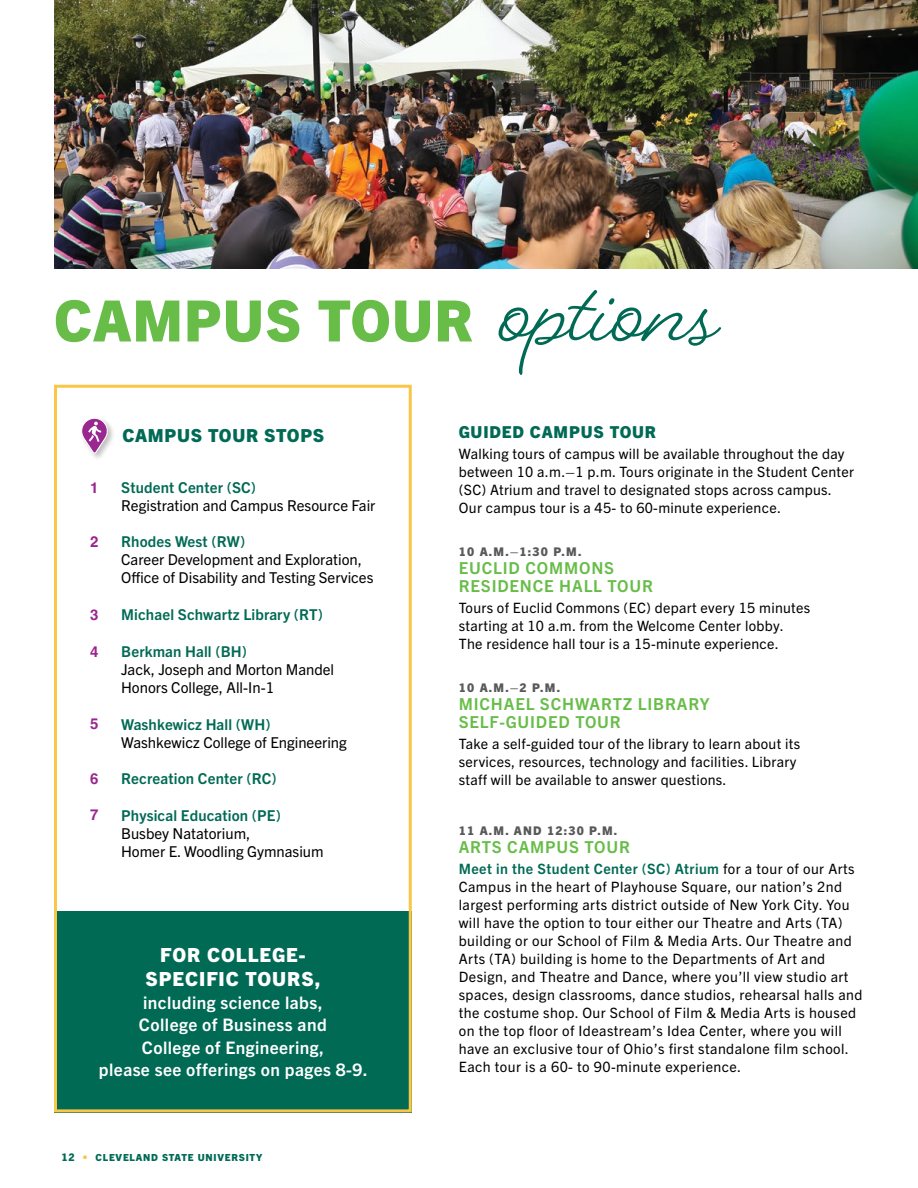
<style>
.page{position:relative;width:918px;height:1188px;background:#fff}
.page>*{position:absolute;margin:0;border:0;box-sizing:border-box;transform-origin:0 0}
.t1{font:800 57px "Trade Gothic Next LT Pro";letter-spacing:.02em;color:#68bd49}
.t2{font:800 19.5px/24px "Trade Gothic Next LT Pro";letter-spacing:.05em;color:#fff;text-align:center}
.t3{font:800 18px "Trade Gothic Next LT Pro";letter-spacing:.04em;color:#006a55}
.t4{font:700 17.25px/22.5px "Trade Gothic Next LT Pro";letter-spacing:.025em;color:#fff;text-align:center}
.t5{font:700 16.5px/18px "Trade Gothic Next LT Pro";letter-spacing:.05em;color:#68bd49}
.t6{font:800 16.5px "Trade Gothic Next LT Pro";letter-spacing:.05em;color:#006a55}
.t7{font:15px/18px "Trade Gothic Next LT Pro";color:#000}
.t8{font:700 15px "Trade Gothic Next LT Pro";letter-spacing:.01em;color:#006a55}
.t9{font:700 15px "Helvetica";color:#9a258f}
.t10{font:14.25px/18px "Trade Gothic Next LT Pro";letter-spacing:.03em;color:#000}
.t11{font:800 12px "Trade Gothic Next LT Pro";letter-spacing:.1em;color:#58595b}
.t12{font:800 9.75px "Trade Gothic Next LT Pro";letter-spacing:.08em;color:#006a55}
.s1{font-family:"Beloved Script";font-weight:700;font-size:106.5px;color:#006a55}
.s2{font-size:10.5px}
.s3{font-size:10.5px;color:#f9c647}
.s4{font-weight:700;color:#006a55}
</style>
<div class="page">
<img style="left:54px;top:0;width:864px;height:269px">
<svg style="left:917px;top:0;width:1px;height:120px"></svg>
<div style="left:54px;top:911px;width:358px;height:201px;background:#006a55"></div>
<div style="left:54px;top:385px;width:358px;height:727px;border:3px solid #f9c647"></div>
<div style="left:79px;top:416px;width:36px;height:45px;background:#000;opacity:.25"></div>
<svg style="left:81px;top:418px;width:27px;height:36px"></svg>
<h1 class="t1" style="left:54px;top:281px;width:666px">CAMPUS TOUR <span class="s1">options</span></h1>
<p class="t3" style="left:122px;top:423px;width:203px">CAMPUS TOUR STOPS</p>
<p class="t9" style="left:90px;top:478px;width:10px">1</p>
<p class="t8" style="left:121px;top:477px;width:136px">Student Center (SC)</p>
<p class="t7" style="left:121px;top:496px;width:256px">Registration and Campus Resource Fair</p>
<p class="t9" style="left:90px;top:533px;width:10px">2</p>
<p class="t8" style="left:121px;top:531px;width:125px">Rhodes West (RW)</p>
<p class="t7" style="left:121px;top:550px;width:254px">Career Development and Exploration,<br>Office of Disability and Testing Services</p>
<p class="t9" style="left:90px;top:605px;width:10px">3</p>
<p class="t8" style="left:121px;top:604px;width:203px">Michael Schwartz Library (RT)</p>
<p class="t9" style="left:90px;top:642px;width:10px">4</p>
<p class="t8" style="left:121px;top:641px;width:127px">Berkman Hall (BH)</p>
<p class="t7" style="left:121px;top:659px;width:214px">Jack, Joseph and Morton Mandel<br>Honors College, All-In-1</p>
<p class="t9" style="left:90px;top:715px;width:10px">5</p>
<p class="t8" style="left:121px;top:714px;width:151px">Washkewicz Hall (WH)</p>
<p class="t7" style="left:121px;top:732px;width:227px">Washkewicz College of Engineering</p>
<p class="t9" style="left:90px;top:769px;width:10px">6</p>
<p class="t8" style="left:121px;top:768px;width:157px">Recreation Center (RC)</p>
<p class="t9" style="left:90px;top:806px;width:10px">7</p>
<p class="t8" style="left:121px;top:805px;width:161px">Physical Education (PE)</p>
<p class="t7" style="left:121px;top:823px;width:204px">Busbey Natatorium,<br>Homer E. Woodling Gymnasium</p>
<h2 class="t2" style="left:145px;top:942px;width:176px">FOR COLLEGE-<br>SPECIFIC TOURS,</h2>
<p class="t4" style="left:99px;top:990px;width:270px">including science labs,<br>College of Business and<br>College of Engineering,<br>please see offerings on pages 8-9.</p>
<p class="t12" style="left:62px;top:1151px;width:202px"><span class="s2">12</span> <span class="s3">•</span> CLEVELAND STATE UNIVERSITY</p>
<p class="t6" style="left:459px;top:420px;width:199px">GUIDED CAMPUS TOUR</p>
<p class="t10" style="left:459px;top:443px;width:397px">Walking tours of campus will be available throughout the day between 10 a.m.–1 p.m. Tours originate in the Student Center (SC) Atrium and travel to designated stops across campus.<br>Our campus tour is a 45- to 60-minute experience.</p>
<p class="t11" style="left:459px;top:543px;width:124px">10 A.M.–1:30 P.M.</p>
<p class="t5" style="left:459px;top:558px;width:196px">EUCLID COMMONS<br>RESIDENCE HALL TOUR</p>
<p class="t10" style="left:459px;top:598px;width:353px">Tours of Euclid Commons (EC) depart every 15 minutes starting at 10 a.m. from the Welcome Center lobby.<br>The residence hall tour is a 15-minute experience.</p>
<p class="t11" style="left:459px;top:680px;width:103px">10 A.M.–2 P.M.</p>
<p class="t5" style="left:459px;top:694px;width:252px">MICHAEL SCHWARTZ LIBRARY<br>SELF-GUIDED TOUR</p>
<p class="t10" style="left:459px;top:734px;width:343px">Take a self-guided tour of the library to learn about its services, resources, technology and facilities. Library staff will be available to answer questions.</p>
<p class="t11" style="left:459px;top:823px;width:160px">11 A.M. AND 12:30 P.M.</p>
<p class="t5" style="left:459px;top:837px;width:173px">ARTS CAMPUS TOUR</p>
<p class="t10" style="left:459px;top:859px;width:405px"><span class="s4">Meet in the Student Center (SC) Atrium</span> for a tour of our Arts Campus in the heart of Playhouse Square, our nation’s 2nd largest performing arts district outside of New York City. You will have the option to tour either our Theatre and Arts (TA) building or our School of Film &amp; Media Arts. Our Theatre and Arts (TA) building is home to the Departments of Art and Design, and Theatre and Dance, where you’ll view studio art spaces, design classrooms, dance studios, rehearsal halls and the costume shop. Our School of Film &amp; Media Arts is housed on the top floor of Ideastream’s Idea Center, where you will have an exclusive tour of Ohio’s first standalone film school.<br>Each tour is a 60- to 90-minute experience.</p>
</div>
